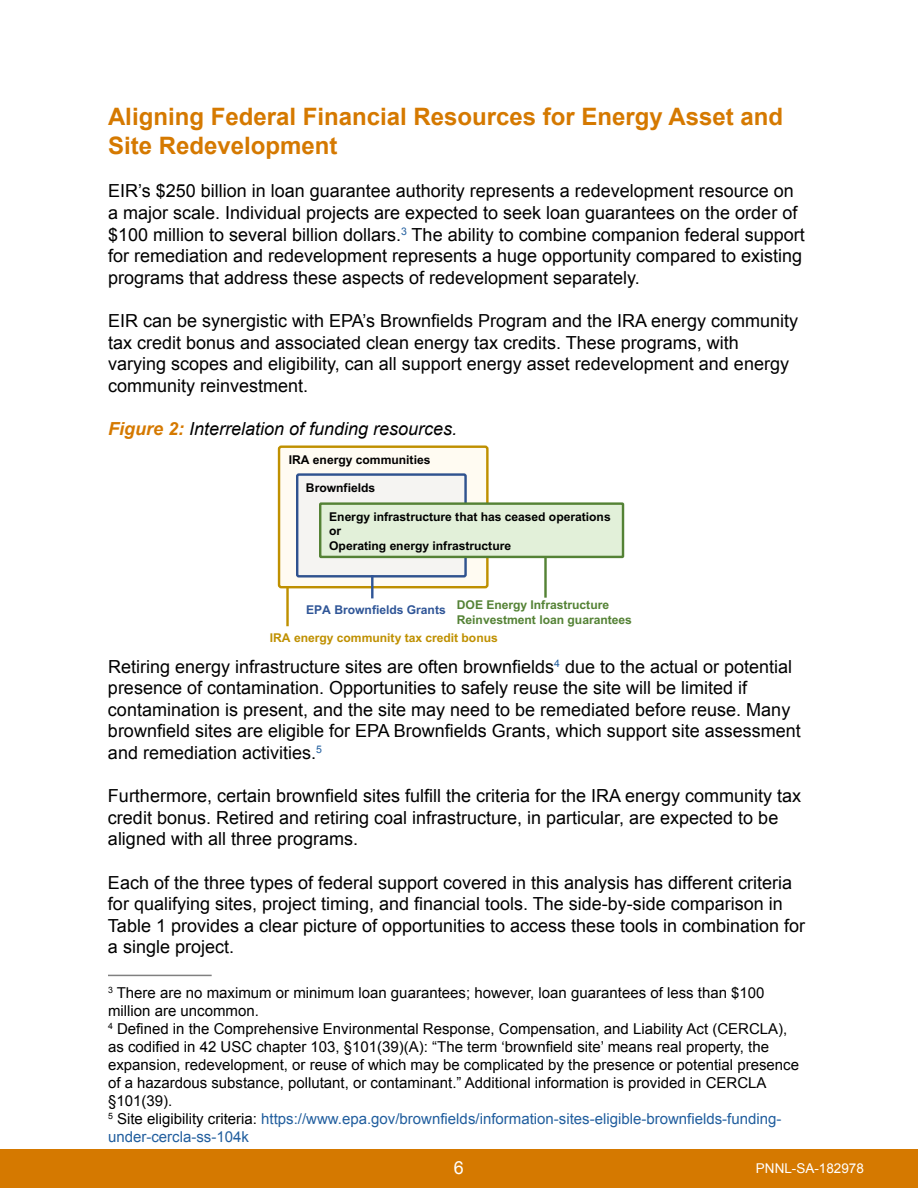
<style>
.page{position:relative;width:918px;height:1188px;background:#fff}
.page>*{position:absolute;margin:0;border:0;box-sizing:border-box;transform-origin:0 0}
.t1{font:700 24px/28.8px "Arial";color:#d57900}
.t2{font:18px/21.6px "Arial";color:#000}
.t3{font:italic 18px "Arial";color:#000}
.t4{font:18px "Arial";color:#fff}
.t5{font:15px/18px "Arial";color:#000}
.t6{font:13.5px "Arial";color:#fff}
.t7{font:700 12.15px/14.5px "Arial";color:#000}
.t8{font:700 12.15px/14.5px "Arial";color:#548235}
.t9{font:700 12.15px "Arial";color:#bf9000}
.t10{font:700 12.15px "Arial";color:#2f5597}
.s1{font-weight:700;color:#d57900}
.s2{color:#215e9e}
</style>
<div class="page">
<div style="left:0;top:1149px;width:918px;height:39px;background:#d57900"></div>
<div style="left:279px;top:447px;width:208px;height:140px;background:#fffbf2;border-radius:2px"></div>
<div style="left:278px;top:446px;width:211px;height:142px;border:2px solid #bf9000;border-radius:2px"></div>
<div style="left:297px;top:475px;width:169px;height:101px;background:#f5f4f2;border-radius:2px"></div>
<div style="left:296px;top:473px;width:171px;height:105px;border:2px solid #2f528f;border-radius:2px"></div>
<div style="left:320px;top:504px;width:303px;height:53px;background:#e2f0d9"></div>
<div style="left:319px;top:502px;width:305px;height:56px;border:2px solid #548235"></div>
<hr style="left:286px;top:587px;width:3px;height:39px;background:#bf9000">
<hr style="left:544px;top:557px;width:3px;height:41px;background:#548235">
<hr style="left:371px;top:575px;width:3px;height:23px;background:#2f5597">
<hr style="left:108px;top:975px;width:104px;height:1px;background:#808080">
<h1 class="t1" style="left:108px;top:103px;width:677px">Aligning Federal Financial Resources for Energy Asset and<br>Site Redevelopment</h1>
<p class="t2" style="left:108px;top:181px;width:698px">EIR’s $250 billion in loan guarantee authority represents a redevelopment resource on a major scale. Individual projects are expected to seek loan guarantees on the order of $100 million to several billion dollars.<sup>3</sup> The ability to combine companion federal support for remediation and redevelopment represents a huge opportunity compared to existing programs that address these aspects of redevelopment separately.</p>
<p class="t2" style="left:108px;top:310px;width:692px">EIR can be synergistic with EPA’s Brownfields Program and the IRA energy community tax credit bonus and associated clean energy tax credits. These programs, with varying scopes and eligibility, can all support energy asset redevelopment and energy community reinvestment.</p>
<p class="t3" style="left:108px;top:417px;width:351px"><span class="s1">Figure 2:</span> Interrelation of funding resources.</p>
<p class="t7" style="left:289px;top:452px;width:143px">IRA energy communities</p>
<p class="t7" style="left:306px;top:480px;width:71px">Brownfields</p>
<p class="t7" style="left:329px;top:509px;width:283px">Energy infrastructure that has ceased operations or<br>Operating energy infrastructure</p>
<p class="t10" style="left:306px;top:601px;width:141px">EPA Brownfields Grants</p>
<p class="t8" style="left:457px;top:598px;width:177px">DOE Energy Infrastructure<br>Reinvestment loan guarantees</p>
<p class="t9" style="left:270px;top:629px;width:230px">IRA energy community tax credit bonus</p>
<p class="t2" style="left:108px;top:656px;width:694px">Retiring energy infrastructure sites are often brownfields<sup>4</sup> due to the actual or potential presence of contamination. Opportunities to safely reuse the site will be limited if contamination is present, and the site may need to be remediated before reuse. Many brownfield sites are eligible for EPA Brownfields Grants, which support site assessment and remediation activities.<sup>5</sup></p>
<p class="t2" style="left:108px;top:785px;width:695px">Furthermore, certain brownfield sites fulfill the criteria for the IRA energy community tax credit bonus. Retired and retiring coal infrastructure, in particular, are expected to be aligned with all three programs.</p>
<p class="t2" style="left:108px;top:872px;width:699px">Each of the three types of federal support covered in this analysis has different criteria for qualifying sites, project timing, and financial tools. The side-by-side comparison in Table 1 provides a clear picture of opportunities to access these tools in combination for a single project.</p>
<p class="t5" style="left:108px;top:984px;width:693px"><sup>3</sup> There are no maximum or minimum loan guarantees; however, loan guarantees of less than $100 million are uncommon.<br><sup>4</sup> Defined in the Comprehensive Environmental Response, Compensation, and Liability Act (CERCLA), as codified in 42 USC chapter 103, §101(39)(A): “The term ‘brownfield site’ means real property, the expansion, redevelopment, or reuse of which may be complicated by the presence or potential presence of a hazardous substance, pollutant, or contaminant.” Additional information is provided in CERCLA §101(39).<br><sup>5</sup> Site eligibility criteria: <span class="s2">https://www.epa.gov/brownfields/information-sites-eligible-brownfields-funding&shy;under-cercla-ss-104k</span></p>
<p class="t4" style="left:454px;top:1156px;width:12px">6</p>
<p class="t6" style="left:756px;top:1159px;width:110px">PNNL-SA-182978</p>
</div>
